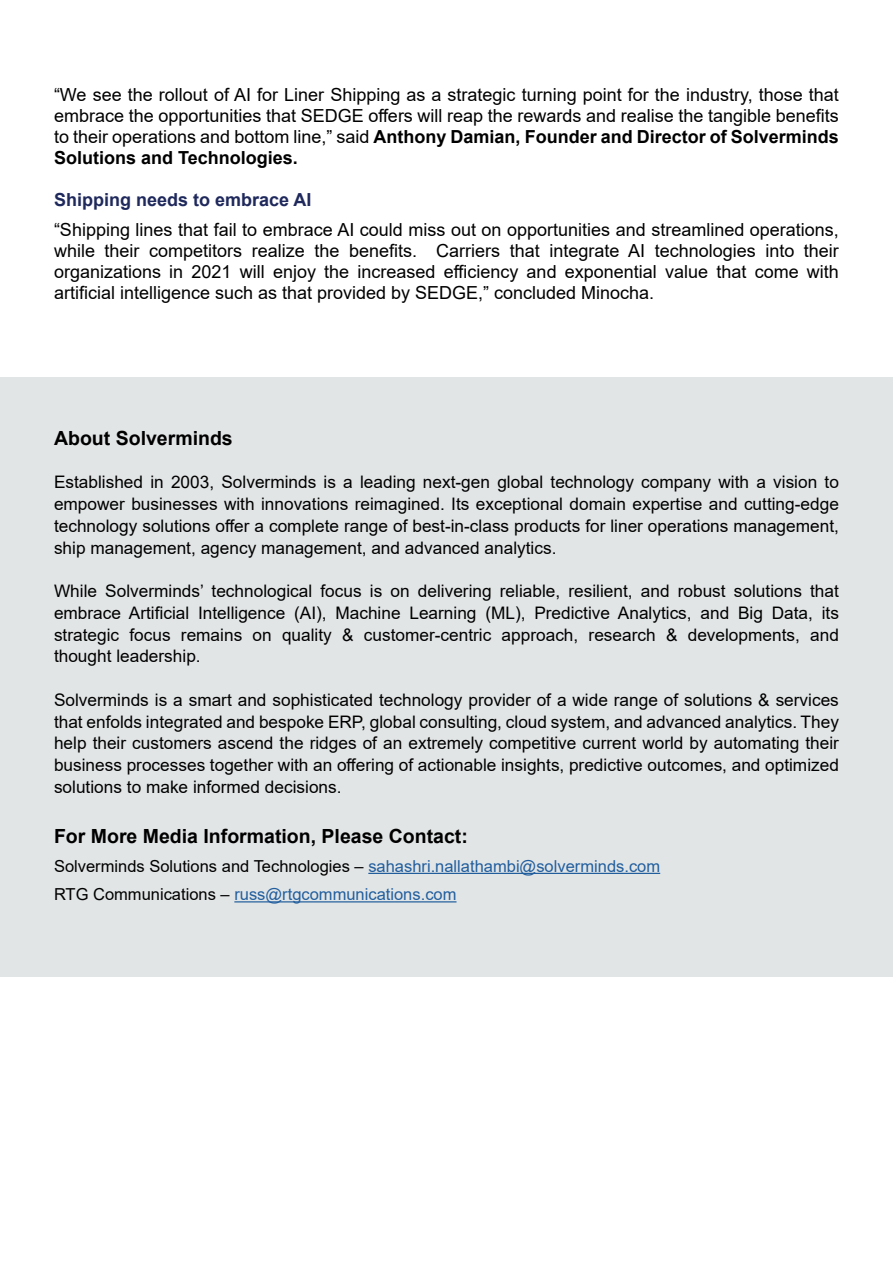
<style>
.page{position:relative;width:893px;height:1263px;background:#fff}
.page>*{position:absolute;margin:0;border:0;box-sizing:border-box;transform-origin:0 0}
.t1{font:700 19.5px "Arial";color:#000}
.t2{font:18px/21px "Arial";color:#000;text-align:justify}
.t3{font:700 18px "Arial";color:#1f295c}
.t4{font:17.25px/21.8px "Arial";color:#000;text-align:justify}
.t5{font:16.5px/28.5px "Arial";color:#215e9e}
.s1{font-weight:700}
.s2{color:#000}
</style>
<div class="page">
<div style="left:0;top:377px;width:893px;height:599px;background:#e2e5e6"></div>
<hr style="left:368px;top:873px;width:292px;height:1px;background:#215e9e">
<hr style="left:234px;top:901px;width:222px;height:1px;background:#215e9e">
<p class="t2" style="left:54px;top:84px;width:786px">“We see the rollout of AI for Liner Shipping as a strategic turning point for the industry, those that embrace the opportunities that SEDGE offers will reap the rewards and realise the tangible benefits to their operations and bottom line,” said <span class="s1">Anthony Damian, Founder and Director of Solverminds Solutions and Technologies.</span></p>
<p class="t3" style="left:54px;top:187px;width:259px">Shipping needs to embrace AI</p>
<p class="t2" style="left:54px;top:219px;width:786px">“Shipping lines that fail to embrace AI could miss out on opportunities and streamlined operations, while their competitors realize the benefits. Carriers that integrate AI technologies into their organizations in 2021 will enjoy the increased efficiency and exponential value that come with artificial intelligence such as that provided by SEDGE,” concluded Minocha.</p>
<p class="t1" style="left:54px;top:424px;width:180px">About Solverminds</p>
<p class="t4" style="left:54px;top:471px;width:786px">Established in 2003, Solverminds is a leading next-gen global technology company with a vision to empower businesses with innovations reimagined. Its exceptional domain expertise and cutting-edge technology solutions offer a complete range of best-in-class products for liner operations management, ship management, agency management, and advanced analytics.</p>
<p class="t4" style="left:54px;top:580px;width:786px">While Solverminds’ technological focus is on delivering reliable, resilient, and robust solutions that embrace Artificial Intelligence (AI), Machine Learning (ML), Predictive Analytics, and Big Data, its strategic focus remains on quality &amp; customer-centric approach, research &amp; developments, and thought leadership.</p>
<p class="t4" style="left:54px;top:689px;width:786px">Solverminds is a smart and sophisticated technology provider of a wide range of solutions &amp; services that enfolds integrated and bespoke ERP, global consulting, cloud system, and advanced analytics. They help their customers ascend the ridges of an extremely competitive current world by automating their business processes together with an offering of actionable insights, predictive outcomes, and optimized solutions to make informed decisions.</p>
<p class="t1" style="left:54px;top:822px;width:415px">For More Media Information, Please Contact:</p>
<p class="t5" style="left:54px;top:851px;width:608px"><span class="s2">Solverminds Solutions and Technologies –</span> sahashri.nallathambi@solverminds.com<br><span class="s2">RTG Communications –</span> russ@rtgcommunications.com</p>
</div>
